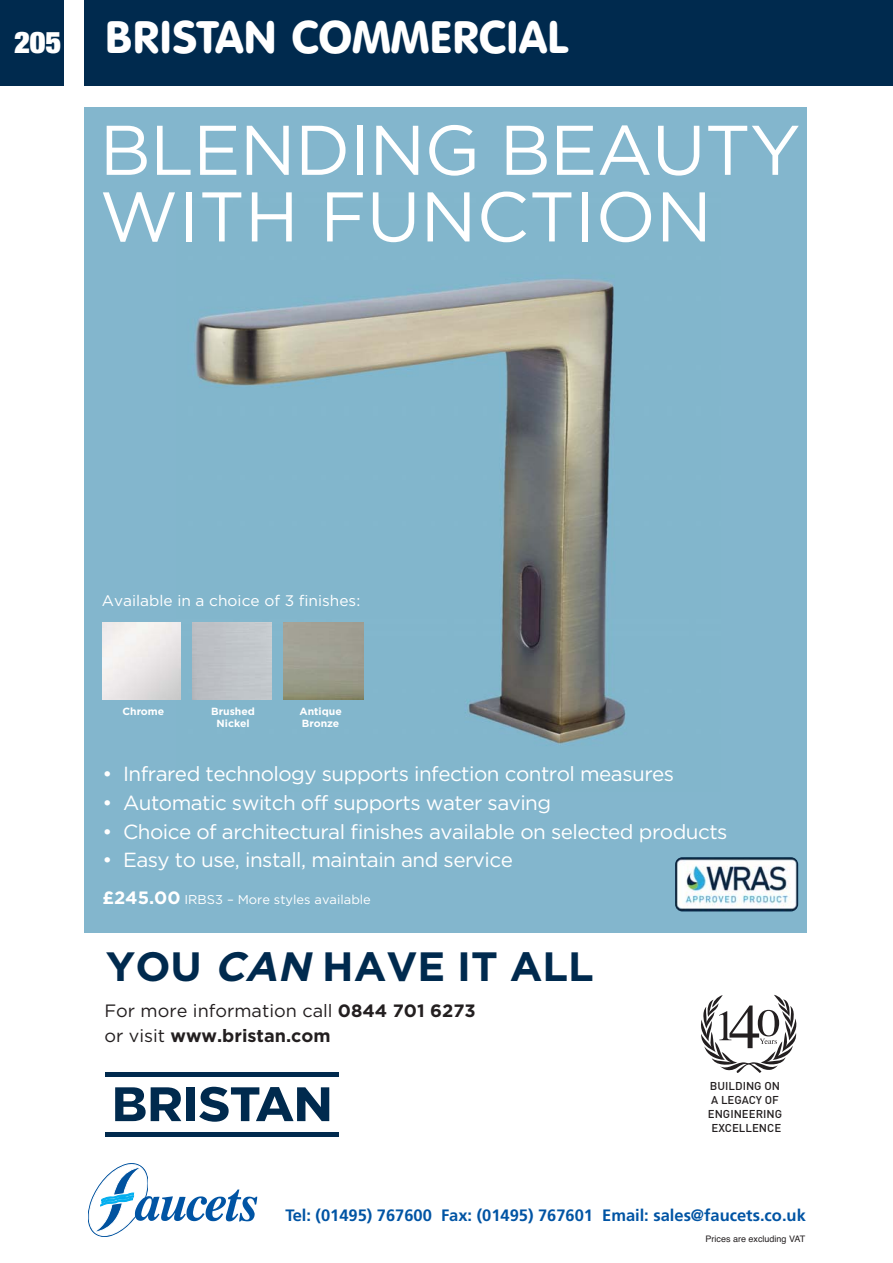
<style>
.page{position:relative;width:893px;height:1263px;background:#fff}
.page>*{position:absolute;margin:0;border:0;box-sizing:border-box;transform-origin:0 0}
.t1{font:70.2px/66.6px "Gotham";letter-spacing:-.01em;color:#fff}
.t2{font:44.85px "VAG Rounded BT";color:#fff}
.t3{font:700 40.95px "Gotham";color:#002a4e}
.t4{font:20.4px "Gotham";letter-spacing:-.025em;color:#fff}
.t5{font:17.85px/24.6px "Gotham";color:#231f20}
.t6{font:700 16.5px "Frutiger";color:#0054a4}
.t7{font:15.3px "Gotham";color:#fff}
.t8{font:12.75px "Gotham";color:#fff}
.t9{font:500 11.25px/14.1px "DIN";color:#231f20;text-align:center}
.t10{font:700 10.35px/12.5px "Gotham";color:#fff;text-align:center}
.t11{font:9px "Helvetica";color:#231f20}
.s1{font-family:"Helvetica Neue";font-weight:900;font-stretch:expanded;font-size:30px}
.s2{font-weight:700;font-size:17.85px}
.s3{font-style:italic}
.s4{font-weight:700}
</style>
<div class="page">
<svg style="left:88px;top:1163px;width:60px;height:73px"></svg>
<img style="left:134px;top:1189px;width:123px;height:33px">
<div style="left:84px;top:107px;width:723px;height:825px;background:#83b6cd"></div>
<svg style="left:701px;top:995px;width:95px;height:78px"></svg>
<img style="left:177px;top:279px;width:449px;height:465px">
<svg style="left:199px;top:1087px;width:130px;height:35px"></svg>
<div style="left:187px;top:1087px;width:8px;height:34px;background:#002a4e"></div>
<svg style="left:115px;top:1087px;width:66px;height:34px"></svg>
<div style="left:105px;top:1072px;width:234px;height:5px;background:#002a4e"></div>
<hr style="left:105px;top:1132px;width:234px;height:4px;background:#002a4e">
<img style="left:675px;top:857px;width:123px;height:54px;border-radius:7px">
<img style="left:102px;top:622px;width:79px;height:77px">
<img style="left:283px;top:622px;width:80px;height:77px">
<img style="left:192px;top:622px;width:80px;height:77px">
<div style="left:0;top:0;width:64px;height:85px;background:#002a4e"></div>
<div style="left:85px;top:0;width:808px;height:85px;background:#002a4e"></div>
<h2 class="t2" style="left:14px;top:21px;width:555px"><span class="s1">205</span> BRISTAN COMMERCIAL</h2>
<h1 class="t1" style="left:100px;top:122px;width:703px">BLENDING BEAUTY<br>WITH FUNCTION</h1>
<p class="t7" style="left:102px;top:595px;width:260px">Available in a choice of 3 finishes:</p>
<p class="t10" style="left:122px;top:705px;width:43px">Chrome</p>
<p class="t10" style="left:211px;top:705px;width:45px">Brushed<br>Nickel</p>
<p class="t10" style="left:299px;top:705px;width:44px;text-align:left">Antique<br>Bronze</p>
<p class="t4" style="left:102px;top:767px;width:573px">• Infrared technology supports infection control measures</p>
<p class="t4" style="left:102px;top:795px;width:450px">• Automatic switch off supports water saving</p>
<p class="t4" style="left:102px;top:824px;width:626px">• Choice of architectural finishes available on selected products</p>
<p class="t4" style="left:102px;top:853px;width:412px">• Easy to use, install, maintain and service</p>
<p class="t8" style="left:102px;top:895px;width:270px"><span class="s2">£245.00</span> IRBS3 – More styles available</p>
<h3 class="t3" style="left:106px;top:952px;width:490px">YOU <span class="s3">CAN</span>HAVE IT ALL</h3>
<p class="t5" style="left:104px;top:999px;width:373px">For more information call <span class="s4">0844 701 6273 </span>or visit <span class="s4">www.bristan.com</span></p>
<p class="t9" style="left:708px;top:1080px;width:76px">BUILDING ON<br>A LEGACY OF<br>ENGINEERING<br>EXCELLENCE</p>
<p class="t6" style="left:285px;top:1209px;width:522px">Tel: (01495) 767600 Fax: (01495) 767601 Email: sales@faucets.co.uk</p>
<p class="t11" style="left:705px;top:1235px;width:101px">Prices are excluding VAT</p>
</div>
